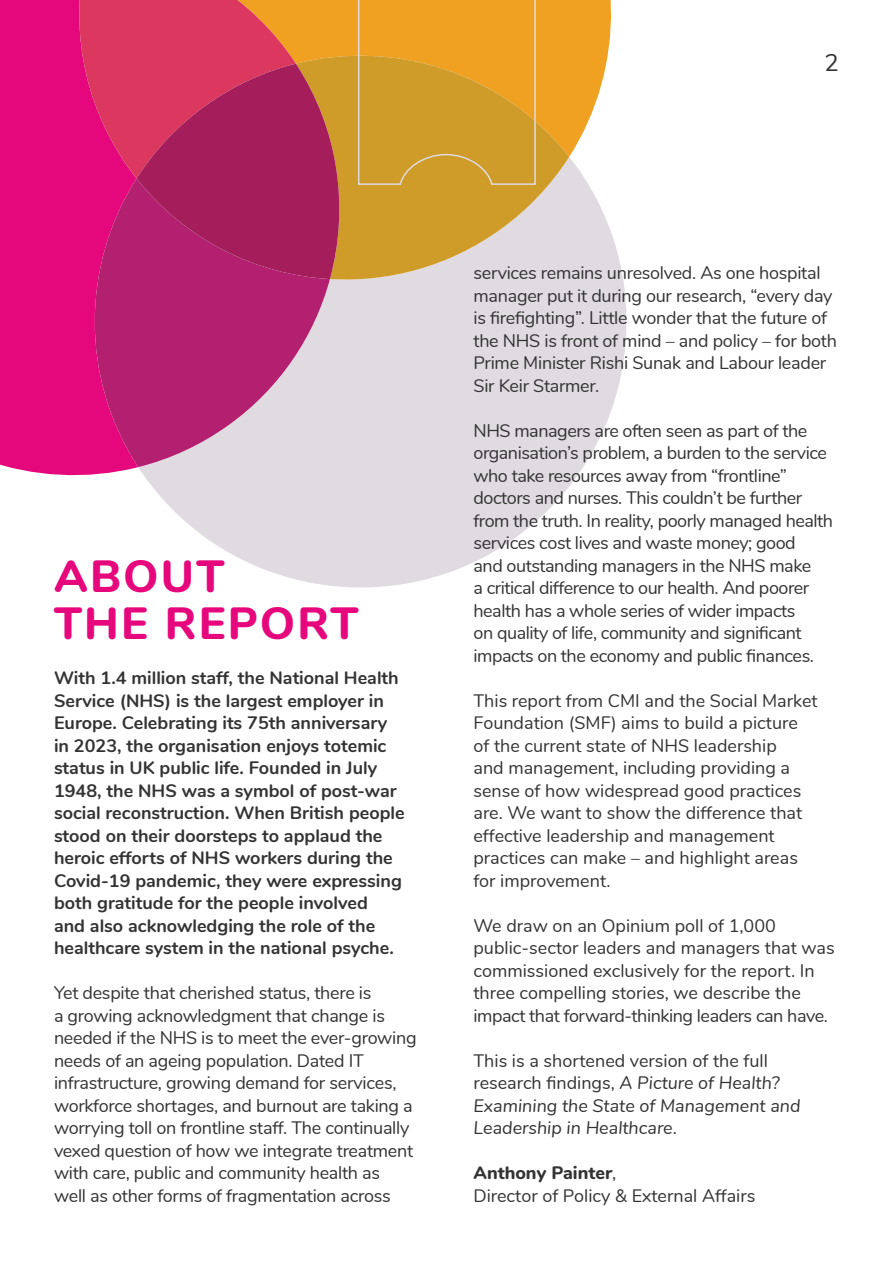
<style>
.page{position:relative;width:893px;height:1263px;background:#fff}
.page>*{position:absolute;margin:0;border:0;box-sizing:border-box;transform-origin:0 0}
.t1{font:800 45px "Nunito";letter-spacing:.05em;color:#e6077d}
.t2{font:24px "Nunito";color:#333}
.t3{font:18px/22.5px "Nunito";letter-spacing:-.015em;color:#333}
.t4{font:700 18px/22.5px "Nunito";color:#333}
.t5{font:italic 18px/22.5px "Nunito";color:#333}
.s1{font-style:normal}
.s2{font-weight:800}
</style>
<div class="page">
<svg style="left:296px;top:0;width:315px;height:157px;fill:#f1a121"></svg>
<div style="left:0;top:0;width:138px;height:476px;background:#e5077c"></div>
<svg style="left:68px;top:0;width:228px;height:178px;background:#df3460"></svg>
<svg style="left:138px;top:157px;width:489px;height:431px;fill:#dfdbe0"></svg>
<svg style="left:296px;top:39px;width:273px;height:243px;background:#d9af5f"></svg>
<svg style="left:79px;top:178px;width:251px;height:289px;background:#c5448a"></svg>
<svg style="left:137px;top:64px;width:212px;height:215px;background:#b32e5a"></svg>
<svg style="left:357px;top:0;width:179px;height:186px;background:#dd9f2a"></svg>
<h2 class="t2" style="left:825px;top:45px;width:16px">2</h2>
<p class="t1" style="left:54px;top:543px;width:172px">ABOUT</p>
<p class="t1" style="left:54px;top:590px;width:306px">THE REPORT</p>
<p class="t4" style="left:54px;top:665px;width:352px">With 1.4 million staff, the National Health Service (NHS) is the largest employer in Europe. Celebrating its 75th anniversary in 2023, the organisation enjoys totemic status in UK public life. Founded in July 1948, the NHS was a symbol of post-war social reconstruction. When British people stood on their doorsteps to applaud the heroic efforts of NHS workers during the Covid-19 pandemic, they were expressing both gratitude for the people involved<br>and also acknowledging the role of the healthcare system in the national psyche.</p>
<p class="t3" style="left:54px;top:980px;width:364px">Yet despite that cherished status, there is<br>a growing acknowledgment that change is needed if the NHS is to meet the ever-growing needs of an ageing population. Dated IT infrastructure, growing demand for services, workforce shortages, and burnout are taking a worrying toll on frontline staff. The continually vexed question of how we integrate treatment with care, public and community health as well as other forms of fragmentation across</p>
<p class="t3" style="left:473px;top:260px;width:365px">services remains unresolved. As one hospital manager put it during our research, “every day is firefighting”. Little wonder that the future of the NHS is front of mind – and policy – for both Prime Minister Rishi Sunak and Labour leader Sir Keir Starmer.</p>
<p class="t3" style="left:473px;top:418px;width:361px">NHS managers are often seen as part of the organisation’s problem, a burden to the service who take resources away from “frontline” doctors and nurses. This couldn’t be further from the truth. In reality, poorly managed health services cost lives and waste money; good<br>and outstanding managers in the NHS make<br>a critical difference to our health. And poorer health has a whole series of wider impacts<br>on quality of life, community and significant impacts on the economy and public finances.</p>
<p class="t3" style="left:473px;top:688px;width:346px">This report from CMI and the Social Market Foundation (SMF) aims to build a picture of the current state of NHS leadership<br>and management, including providing a sense of how widespread good practices are. We want to show the difference that effective leadership and management practices can make – and highlight areas for improvement.</p>
<p class="t3" style="left:473px;top:913px;width:363px">We draw on an Opinium poll of 1,000 public-sector leaders and managers that was commissioned exclusively for the report. In three compelling stories, we describe the impact that forward-thinking leaders can have.</p>
<p class="t5" style="left:473px;top:1048px;width:329px"><span class="s1">This is a shortened version of the full research findings,</span> A Picture of Health?<br>Examining the State of Management and Leadership in Healthcare<span class="s1">.</span></p>
<p class="t3" style="left:473px;top:1160px;width:283px"><span class="s2">Anthony Painter</span>,<br>Director of Policy &amp; External Affairs</p>
</div>
